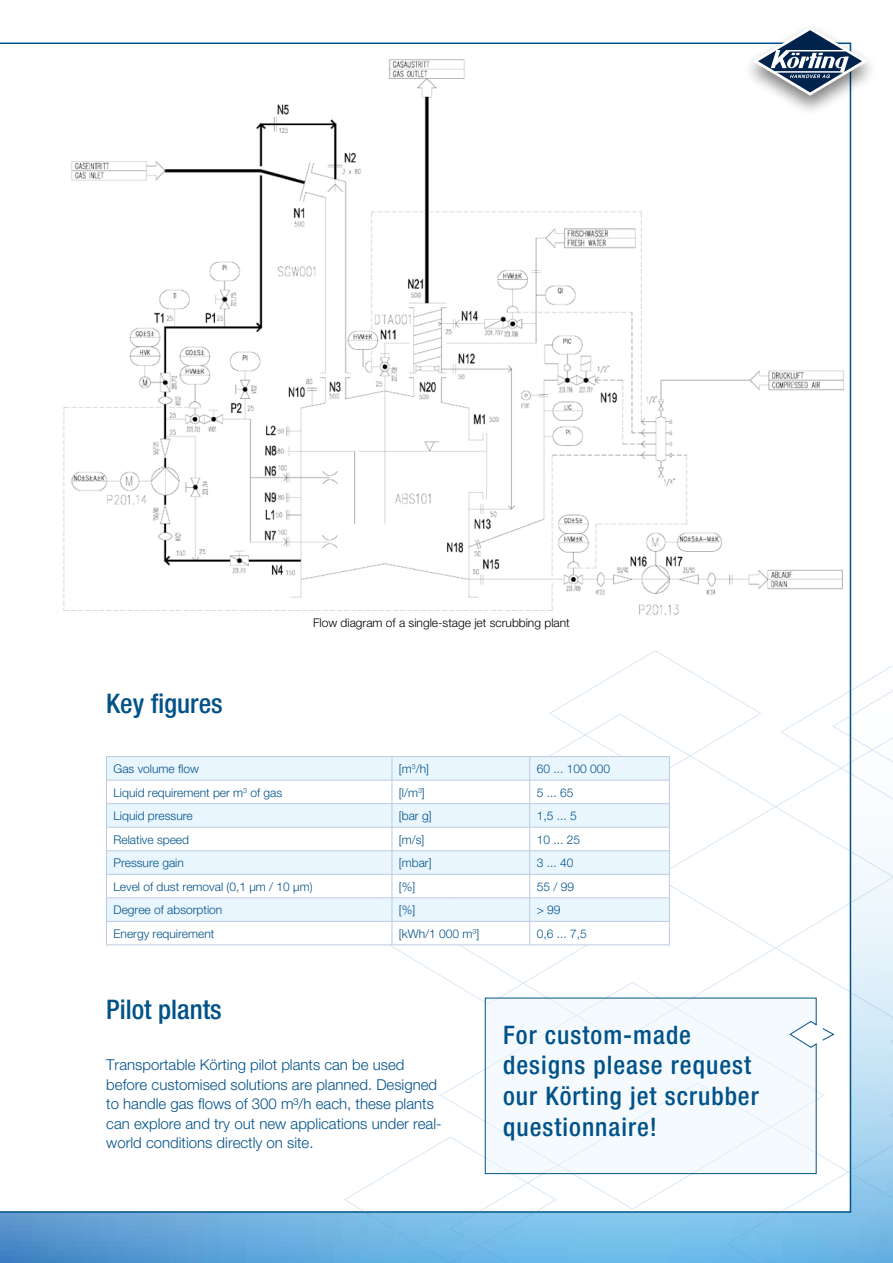
<style>
.page{position:relative;width:893px;height:1263px;background:#fff}
.page>*{position:absolute;margin:0;border:0;box-sizing:border-box;transform-origin:0 0}
.t1{font:500 condensed 27px "Helvetica Neue LT";color:#005289}
.t2{font:500 condensed 25.5px/30.6px "Helvetica Neue LT";letter-spacing:.04em;color:#005289}
.t3{font:300 15px/19.5px "Helvetica Neue LT";color:#005289}
.t4{font:300 12px "Helvetica Neue LT";color:#005289}
.t5{font:300 12px "Helvetica Neue LT";color:#000}
</style>
<div class="page">
<img style="left:0;top:1213px;width:344px;height:50px">
<svg style="left:344px;top:611px;width:549px;height:652px"></svg>
<img style="left:63px;top:59px;width:783px;height:587px">
<div style="left:107px;top:757px;width:562px;height:23px;background:#eaf6fe"></div>
<svg style="left:107px;top:781px;width:562px;height:164px"></svg>
<hr style="left:106px;top:756px;width:286px;height:1px;background:#bccae1">
<hr style="left:392px;top:756px;width:138px;height:1px;background:#bccae1">
<hr style="left:530px;top:756px;width:140px;height:1px;background:#bccae1">
<hr style="left:106px;top:780px;width:286px;height:1px;background:#bccae1">
<hr style="left:106px;top:803px;width:286px;height:1px;background:#bccae1">
<hr style="left:106px;top:827px;width:286px;height:1px;background:#bccae1">
<hr style="left:106px;top:850px;width:286px;height:1px;background:#bccae1">
<hr style="left:106px;top:874px;width:286px;height:1px;background:#bccae1">
<hr style="left:106px;top:897px;width:286px;height:1px;background:#bccae1">
<hr style="left:106px;top:921px;width:286px;height:1px;background:#bccae1">
<svg style="left:106px;top:757px;width:1px;height:188px"></svg>
<hr style="left:106px;top:945px;width:286px;height:1px;background:#bccae1">
<hr style="left:392px;top:780px;width:138px;height:1px;background:#bccae1">
<hr style="left:392px;top:803px;width:138px;height:1px;background:#bccae1">
<hr style="left:392px;top:827px;width:138px;height:1px;background:#bccae1">
<hr style="left:392px;top:850px;width:138px;height:1px;background:#bccae1">
<hr style="left:392px;top:874px;width:138px;height:1px;background:#bccae1">
<hr style="left:392px;top:897px;width:138px;height:1px;background:#bccae1">
<hr style="left:392px;top:921px;width:138px;height:1px;background:#bccae1">
<svg style="left:392px;top:757px;width:1px;height:188px"></svg>
<hr style="left:392px;top:945px;width:138px;height:1px;background:#bccae1">
<hr style="left:530px;top:780px;width:140px;height:1px;background:#bccae1">
<hr style="left:530px;top:803px;width:140px;height:1px;background:#bccae1">
<hr style="left:530px;top:827px;width:140px;height:1px;background:#bccae1">
<hr style="left:530px;top:850px;width:140px;height:1px;background:#bccae1">
<hr style="left:530px;top:874px;width:140px;height:1px;background:#bccae1">
<hr style="left:530px;top:897px;width:140px;height:1px;background:#bccae1">
<hr style="left:530px;top:921px;width:140px;height:1px;background:#bccae1">
<svg style="left:529px;top:757px;width:1px;height:188px"></svg>
<svg style="left:669px;top:757px;width:1px;height:188px"></svg>
<hr style="left:530px;top:945px;width:140px;height:1px;background:#bccae1">
<div style="left:484px;top:997px;width:333px;height:177px;background:#f4fafe"></div>
<svg style="left:821px;top:1027px;width:14px;height:14px"></svg>
<div style="left:740px;top:23px;width:139px;height:94px;background:#000;opacity:.5"></div>
<svg style="left:753px;top:27px;width:114px;height:69px"></svg>
<h1 class="t1" style="left:106px;top:687px;width:118px">Key figures</h1>
<p class="t5" style="left:313px;top:616px;width:258px">Flow diagram of a single-stage jet scrubbing plant</p>
<p class="t4" style="left:113px;top:761px;width:87px">Gas volume flow</p>
<p class="t4" style="left:399px;top:761px;width:32px">[m<sup>3</sup>/h]</p>
<p class="t4" style="left:537px;top:761px;width:75px">60 ... 100 000</p>
<p class="t4" style="left:113px;top:785px;width:170px">Liquid requirement per m<sup>3</sup> of gas</p>
<p class="t4" style="left:399px;top:785px;width:27px">[l/m<sup>3</sup>]</p>
<p class="t4" style="left:537px;top:785px;width:38px">5 ... 65</p>
<p class="t4" style="left:113px;top:809px;width:81px">Liquid pressure</p>
<p class="t4" style="left:399px;top:809px;width:34px">[bar g]</p>
<p class="t4" style="left:537px;top:809px;width:42px">1,5 ... 5</p>
<p class="t4" style="left:113px;top:832px;width:77px">Relative speed</p>
<p class="t4" style="left:399px;top:832px;width:27px">[m/s]</p>
<p class="t4" style="left:537px;top:832px;width:45px">10 ... 25</p>
<p class="t4" style="left:113px;top:856px;width:72px">Pressure gain</p>
<p class="t4" style="left:399px;top:856px;width:34px">[mbar]</p>
<p class="t4" style="left:537px;top:856px;width:38px">3 ... 40</p>
<p class="t4" style="left:113px;top:879px;width:201px">Level of dust removal (0,1 µm / 10 µm)</p>
<p class="t4" style="left:399px;top:879px;width:18px">[%]</p>
<p class="t4" style="left:537px;top:879px;width:39px">55 / 99</p>
<p class="t4" style="left:113px;top:903px;width:110px">Degree of absorption</p>
<p class="t4" style="left:399px;top:903px;width:18px">[%]</p>
<p class="t4" style="left:537px;top:903px;width:25px">&gt; 99</p>
<p class="t4" style="left:113px;top:926px;width:102px">Energy requirement</p>
<p class="t4" style="left:399px;top:926px;width:82px">[kWh/1 000 m<sup>3</sup>]</p>
<p class="t4" style="left:537px;top:926px;width:52px">0,6 ... 7,5</p>
<h1 class="t1" style="left:106px;top:993px;width:117px">Pilot plants</h1>
<p class="t3" style="left:106px;top:1055px;width:337px">Transportable Körting pilot plants can be used before customised solutions are planned. Designed to handle gas flows of 300 m³/h each, these plants can explore and try out new applications under real&shy;world conditions directly on site.</p>
<h2 class="t2" style="left:503px;top:1019px;width:257px">For custom-made designs please request our Körting jet scrubber questionnaire!</h2>
</div>
